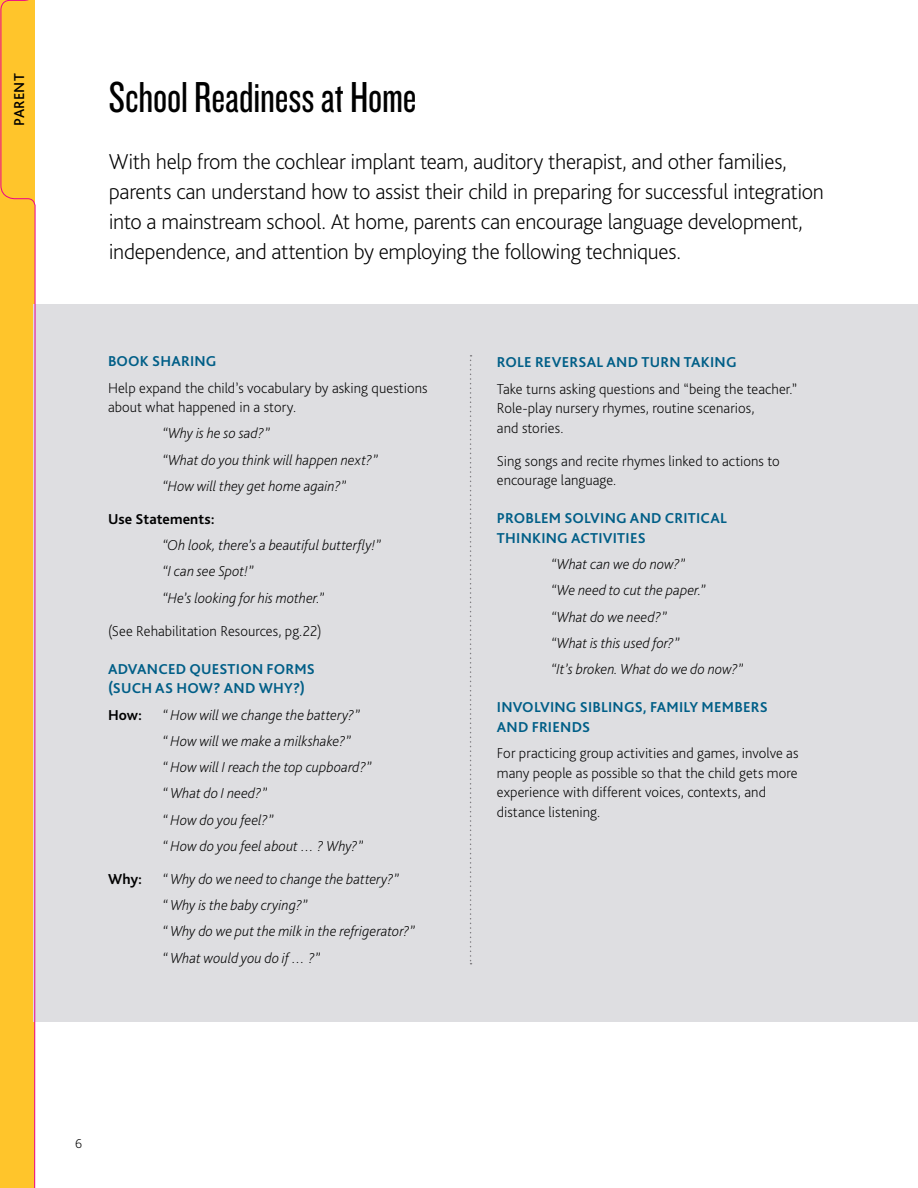
<style>
.page{position:relative;width:918px;height:1188px;background:#fff}
.page>*{position:absolute;margin:0;border:0;box-sizing:border-box;transform-origin:0 0}
.t1{font:45px "Knockout 28 Junior Feathrwt";letter-spacing:-.005em;color:#000}
.t2{font:200 22.5px/30px "Bliss Pro";letter-spacing:-.015em;color:#000}
.t3{font:italic 200 15px/26.2px "Bliss Pro";letter-spacing:.005em;color:#000}
.t4{font:200 15px/19.5px "Bliss Pro";letter-spacing:.005em;color:#000}
.t5{font:700 15px/19.5px "Bliss Pro";letter-spacing:.015em;color:#005e87}
.t6{font:700 15px "Bliss Pro";letter-spacing:.005em;color:#000}
.t7{font:500 15px "Bliss Pro";letter-spacing:.005em;color:#000}
.t8{font:200 13.5px "Bliss Pro";color:#000}
</style>
<div class="page">
<div style="left:34px;top:305px;width:884px;height:717px;background:#dedee1"></div>
<svg style="left:470px;top:355px;width:2px;height:609px"></svg>
<div style="left:0;top:0;width:36px;height:1188px;background:#ffc52b"></div>
<p class="t7" style="left:10px;top:126px;width:54px;rotate:-90deg">PARENT</p>
<h1 class="t1" style="left:109px;top:69px;width:309px">School Readiness at Home</h1>
<p class="t2" style="left:109px;top:146px;width:717px">With help from the cochlear implant team, auditory therapist, and other families, parents can understand how to assist their child in preparing for successful integration into a mainstream school. At home, parents can encourage language development, independence, and attention by employing the following techniques.</p>
<p class="t5" style="left:108px;top:351px;width:110px">BOOK SHARING</p>
<p class="t4" style="left:108px;top:378px;width:321px">Help expand the child’s vocabulary by asking questions about what happened in a story.</p>
<p class="t3" style="left:162px;top:420px;width:218px">“Why is he so sad?”<br>“What do you think will happen next?” “How will they get home again?”</p>
<p class="t6" style="left:108px;top:510px;width:108px">Use Statements:</p>
<p class="t3" style="left:162px;top:532px;width:221px">“Oh look, there’s a beautiful butterfly!” “I can see Spot!”<br>“He’s looking for his mother.”</p>
<p class="t4" style="left:108px;top:621px;width:215px">(See Rehabilitation Resources, pg.22)</p>
<p class="t5" style="left:108px;top:659px;width:208px">ADVANCED QUESTION FORMS (SUCH AS HOW? AND WHY?)</p>
<p class="t6" style="left:108px;top:705px;width:36px">How:</p>
<p class="t3" style="left:162px;top:701px;width:211px">“ How will we change the battery?”<br>“ How will we make a milkshake?”<br>“ How will I reach the top cupboard?” “ What do I need?”<br>“ How do you feel?”<br>“ How do you feel about … ? Why?”</p>
<p class="t6" style="left:108px;top:870px;width:36px">Why:</p>
<p class="t3" style="left:162px;top:865px;width:255px">“ Why do we need to change the battery?”<br>“ Why is the baby crying?”<br>“ Why do we put the milk in the refrigerator?” “ What would you do if … ?”</p>
<p class="t5" style="left:497px;top:352px;width:241px">ROLE REVERSAL AND TURN TAKING</p>
<p class="t4" style="left:497px;top:378px;width:302px">Take turns asking questions and “being the teacher.”<br>Role-play nursery rhymes, routine scenarios,<br>and stories.</p>
<p class="t4" style="left:497px;top:450px;width:284px">Sing songs and recite rhymes linked to actions to encourage language.</p>
<p class="t5" style="left:497px;top:508px;width:232px">PROBLEM SOLVING AND CRITICAL<br>THINKING ACTIVITIES</p>
<p class="t3" style="left:551px;top:551px;width:194px">“What can we do now?”<br>“We need to cut the paper.” “What do we need?”<br>“What is this used for?”<br>“It’s broken. What do we do now?”</p>
<p class="t5" style="left:497px;top:697px;width:273px">INVOLVING SIBLINGS, FAMILY MEMBERS<br>AND FRIENDS</p>
<p class="t4" style="left:497px;top:743px;width:303px">For practicing group activities and games, involve as many people as possible so that the child gets more experience with different voices, contexts, and distance listening.</p>
<p class="t8" style="left:75px;top:1135px;width:9px">6</p>
</div>
